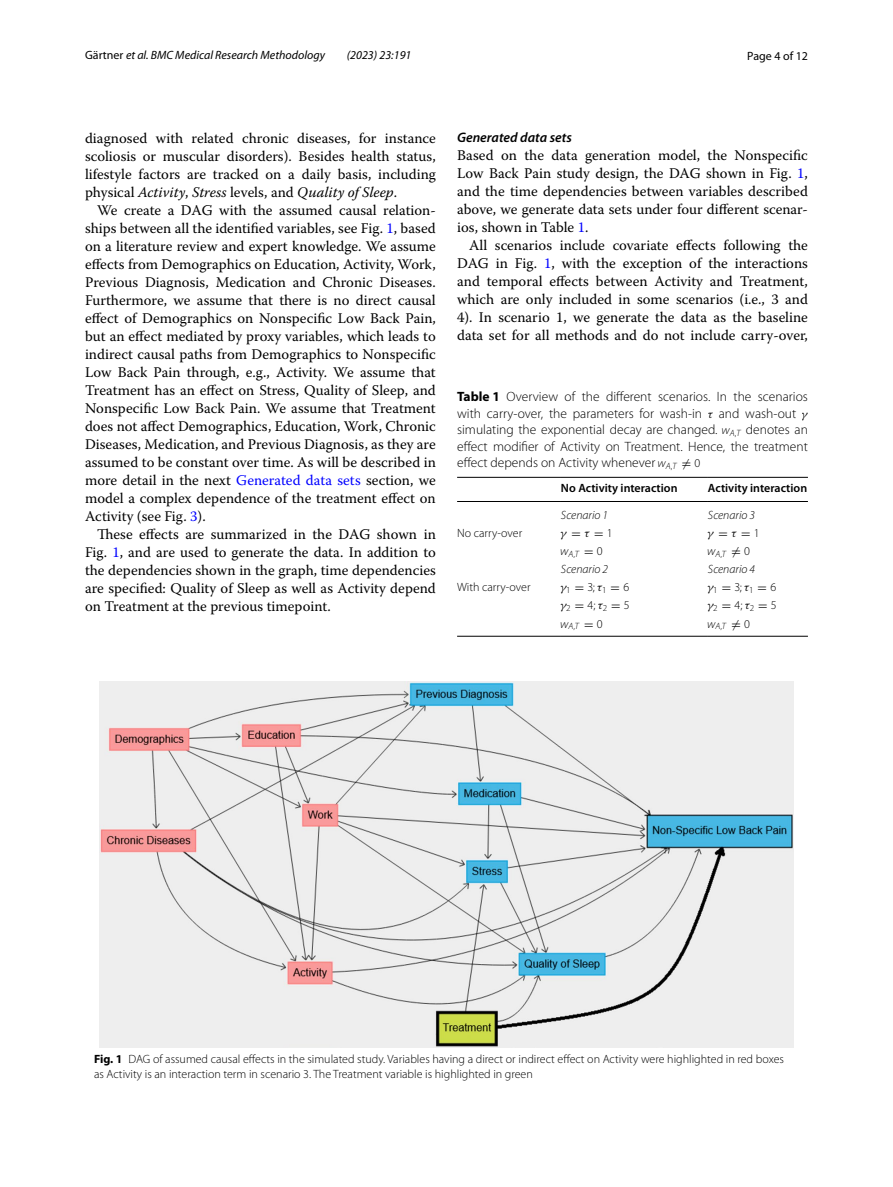
<style>
.page{position:relative;width:893px;height:1187px;background:#fff}
.page>*{position:absolute;margin:0;border:0;box-sizing:border-box;transform-origin:0 0}
.t1{font:14.7px/18px "Warnock Pro";color:#000;text-align:justify}
.t2{font:14.7px "Warnock Pro It 9";color:#000}
.t3{font:italic 600 13.8px "Myriad Pro";color:#000}
.t4{font:300 13.5px/16.5px "Myriad Pro";color:#000;text-align:justify}
.t5{font:300 12px/15px "Myriad Pro";color:#000}
.t6{font:italic 12px "Myriad Pro";color:#000}
.t7{font:600 12px "Myriad Pro";color:#000}
.t8{font:12px "Myriad Pro Light It 2";color:#000}
.t9{font:12px "Myriad Pro";color:#000}
.t10{font:12px "MTMI15";color:#000}
.t11{font:12px "MTMI17";color:#000}
.t12{font:12px "MTMI19";color:#000}
.t13{font:12px "MTMI21";color:#000}
.t14{font:12px "MTMI13";color:#000}
.t15{font:12px "MTMI14";color:#000}
.t16{font:9.15px "Myriad Pro Light It 3";color:#000}
.t17{font:9.15px "Myriad Pro Light It 4";color:#000}
.t18{font:9.15px "Myriad Pro Light It 5";color:#000}
.t19{font:9.15px "Myriad Pro Light It 6";color:#000}
.s1{font-style:normal}
.s2{font-family:"Warnock Pro"}
.s3{color:#00f}
.s4{font-weight:700}
.s5{font-family:"MTMI23";font-weight:400;font-size:12px}
.s6{font-family:"MTMI24";font-weight:400;font-size:12px}
.s7{font-family:"Myriad Pro Light It 7";font-weight:400;font-size:12px}
.s8{font-style:italic;font-size:12px}
.s9{font-family:"MTSYN11";font-weight:400;font-size:12px}
.s10{font-family:"Myriad Pro Light 3";font-weight:400;font-size:12px}
.s11{font-family:"MTSYN12"}
.s12{font-family:"Myriad Pro Light 4"}
.s13{font-family:"MTSYN13"}
.s14{font-family:"Myriad Pro Light 5"}
.s15{font-family:"Myriad Pro Light 6"}
.s16{font-family:"Myriad Pro Light 7"}
.s17{font-family:"MTSYN16"}
.s18{font-family:"Myriad Pro Light 8"}
.s19{font-family:"Myriad Pro";font-weight:300}
.s20{font-family:"MTMI16"}
.s21{font-family:"MTSYN17"}
.s22{font-family:"Myriad Pro Light 9"}
.s23{font-family:"MTSYN18"}
.s24{font-family:"Myriad Pro Light 10"}
.s25{font-family:"MTMI18"}
.s26{font-family:"MTSYN19"}
.s27{font-family:"Myriad Pro Light 11"}
.s28{font-family:"MTSYN20"}
.s29{font-family:"Myriad Pro Light 12"}
.s30{font-family:"MTMI20"}
.s31{font-family:"MTSYN21"}
.s32{font-family:"Myriad Pro Light 13"}
.s33{font-family:"MTSYN22"}
.s34{font-family:"Myriad Pro Light 14"}
.s35{font-family:"MTMI22"}
.s36{font-family:"MTSYN23"}
.s37{font-family:"Myriad Pro Light 15"}
.s38{font-family:"Myriad Pro Light 16"}
.s39{font-family:"Myriad Pro Light 17"}
</style>
<div class="page">
<img style="left:99px;top:681px;width:695px;height:366px">
<hr style="left:457px;top:477px;width:104px;height:1px;background:#000">
<hr style="left:457px;top:501px;width:104px;height:1px;background:#000">
<hr style="left:561px;top:477px;width:147px;height:1px;background:#000">
<hr style="left:561px;top:501px;width:147px;height:1px;background:#000">
<hr style="left:708px;top:477px;width:100px;height:1px;background:#000">
<hr style="left:708px;top:501px;width:100px;height:1px;background:#000">
<hr style="left:457px;top:636px;width:104px;height:1px;background:#000">
<hr style="left:561px;top:636px;width:147px;height:1px;background:#000">
<hr style="left:708px;top:636px;width:100px;height:1px;background:#000">
<p class="t6" style="left:85px;top:48px;width:241px"><span class="s1">Gärtner</span> et al. BMC Medical Research Methodology</p>
<p class="t6" style="left:347px;top:48px;width:66px">(2023) 23:191</p>
<p class="t9" style="left:747px;top:48px;width:62px">Page 4 of 12</p>
<p class="t1" style="left:85px;top:128px;width:352px">diagnosed with related chronic diseases, for instance scoliosis or muscular disorders). Besides health status, lifestyle factors are tracked on a daily basis, including</p>
<p class="t2" style="left:85px;top:183px;width:314px"><span class="s2">physical</span> Activity<span class="s2">,</span> Stress <span class="s2">levels, and</span> Quality of Sleep<span class="s2">.</span></p>
<p class="t1" style="left:85px;top:200px;width:352px;text-indent:12px">We create a DAG with the assumed causal relation&shy;ships between all the identified variables, see Fig. <span class="s3">1</span>, based on a literature review and expert knowledge. We assume effects from Demographics on Education, Activity, Work, Previous Diagnosis, Medication and Chronic Diseases.<br>Furthermore, we assume that there is no direct causal effect of Demographics on Nonspecific Low Back Pain, but an effect mediated by proxy variables, which leads to indirect causal paths from Demographics to Nonspecific Low Back Pain through, e.g., Activity. We assume that Treatment has an effect on Stress, Quality of Sleep, and Nonspecific Low Back Pain. We assume that Treatment does not affect Demographics, Education, Work, Chronic Diseases, Medication, and Previous Diagnosis, as they are assumed to be constant over time. As will be described in more detail in the next <span class="s3">Generated data sets</span> section, we model a complex dependence of the treatment effect on Activity (see Fig. <span class="s3">3</span>).</p>
<p class="t1" style="left:85px;top:524px;width:352px;text-indent:12px">These effects are summarized in the DAG shown in Fig. <span class="s3">1</span>, and are used to generate the data. In addition to the dependencies shown in the graph, time dependencies are specified: Quality of Sleep as well as Activity depend on Treatment at the previous timepoint.</p>
<p class="t3" style="left:457px;top:129px;width:116px">Generated data sets</p>
<p class="t1" style="left:457px;top:146px;width:352px">Based on the data generation model, the Nonspecific Low Back Pain study design, the DAG shown in Fig. <span class="s3">1</span>, and the time dependencies between variables described above, we generate data sets under four different scenar&shy;ios, shown in Table <span class="s3">1</span>.</p>
<p class="t1" style="left:457px;top:236px;width:352px;text-indent:12px">All scenarios include covariate effects following the DAG in Fig. <span class="s3">1</span>, with the exception of the interactions and temporal effects between Activity and Treatment, which are only included in some scenarios (i.e., 3 and 4). In scenario 1, we generate the data as the baseline data set for all methods and do not include carry-over,</p>
<p class="t4" style="left:457px;top:389px;width:352px"><span class="s4">Table 1</span> Overview of the different scenarios. In the scenarios with carry-over, the parameters for wash-in <span class="s5">τ</span> and wash-out <span class="s6">γ </span>simulating the exponential decay are changed. <span class="s7">w</span><sub>A</sub><sub>,</sub><sub>T</sub> denotes an effect modifier of Activity on Treatment. Hence, the treatment effect depends on Activity whenever <span class="s8">w</span><sub>A</sub><sub>,</sub><sub>T</sub> <span class="s9">=</span> <span class="s10">0</span></p>
<p class="t7" style="left:561px;top:480px;width:118px">No Activity interaction</p>
<p class="t7" style="left:708px;top:480px;width:101px">Activity interaction</p>
<p class="t8" style="left:561px;top:508px;width:49px">Scenario 1</p>
<p class="t8" style="left:708px;top:508px;width:49px">Scenario 3</p>
<p class="t5" style="left:457px;top:525px;width:67px">No carry-over</p>
<p class="t14" style="left:560px;top:528px;width:54px">γ<span class="s11">=</span>τ<span class="s11">=</span><span class="s12">1</span></p>
<p class="t15" style="left:707px;top:528px;width:54px">γ<span class="s13">=</span>τ<span class="s13">=</span><span class="s14">1</span></p>
<p class="t16" style="left:560px;top:548px;width:44px"><sup>w</sup>A<span class="s15">,</span>T <sup>=</sup> <sup>0</sup></p>
<p class="t17" style="left:707px;top:548px;width:44px"><sup>w</sup>A<span class="s16">,</span>T <sup>=</sup> <sup>0</sup></p>
<p class="t8" style="left:561px;top:562px;width:49px">Scenario 2</p>
<p class="t8" style="left:708px;top:562px;width:49px">Scenario 4</p>
<p class="t5" style="left:457px;top:580px;width:75px">With carry-over</p>
<p class="t10" style="left:560px;top:583px;width:71px">γ<sub>1</sub> <span class="s17">=</span><span class="s18">3</span><span class="s19">;</span> <span class="s20">τ</span><sub>1</sub> <span class="s21">=</span><span class="s22">6</span></p>
<p class="t11" style="left:707px;top:583px;width:71px">γ<sub>1</sub> <span class="s23">=</span><span class="s24">3</span><span class="s19">;</span> <span class="s25">τ</span><sub>1</sub> <span class="s26">=</span><span class="s27">6</span></p>
<p class="t12" style="left:560px;top:601px;width:71px">γ<sub>2</sub> <span class="s28">=</span><span class="s29">4</span><span class="s19">;</span> <span class="s30">τ</span><sub>2</sub> <span class="s31">=</span><span class="s32">5</span></p>
<p class="t13" style="left:707px;top:601px;width:71px">γ<sub>2</sub> <span class="s33">=</span><span class="s34">4</span><span class="s19">;</span> <span class="s35">τ</span><sub>2</sub> <span class="s36">=</span><span class="s37">5</span></p>
<p class="t18" style="left:560px;top:621px;width:44px"><sup>w</sup>A<span class="s38">,</span>T <sup>=</sup> <sup>0</sup></p>
<p class="t19" style="left:707px;top:621px;width:44px"><sup>w</sup>A<span class="s39">,</span>T <sup>=</sup> <sup>0</sup></p>
<p class="t5" style="left:94px;top:1051px;width:691px"><span class="s4">Fig. 1</span> DAG of assumed causal effects in the simulated study. Variables having a direct or indirect effect on Activity were highlighted in red boxes as Activity is an interaction term in scenario 3. The Treatment variable is highlighted in green</p>
</div>
